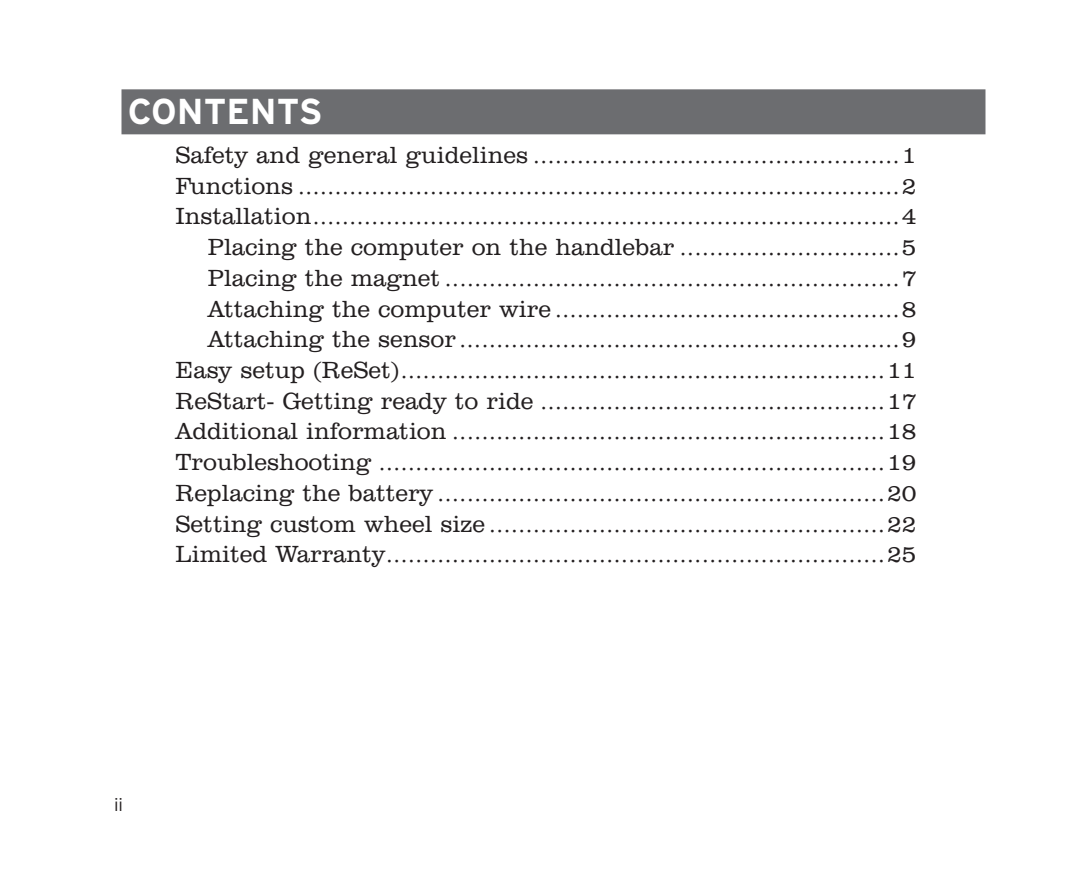
<style>
.page{position:relative;width:1080px;height:891px;background:#fff}
.page>*{position:absolute;margin:0;border:0;box-sizing:border-box;transform-origin:0 0}
.t1{font:700 36px "Interstate";color:#fff}
.t2{font:300 24px/30.6px "Clarendon BT";color:#231f20;text-align:right}
.t3{font:300 18px "Interstate";color:#231f20}
</style>
<div class="page">
<div style="left:122px;top:89px;width:864px;height:45px;background:#6c6d70"></div>
<h1 class="t1" style="left:128px;top:91px;width:49px">CONTENTS</h1>
<p class="t2" style="left:176px;top:139px;width:743px">Safety and general guidelines ..................................................1<br>Functions ..................................................................................2<br>Installation................................................................................4<br>Placing the computer on the handlebar ..............................5<br>Placing the magnet ..............................................................7<br>Attaching the computer wire ...............................................8<br>Attaching the sensor ............................................................9<br>Easy setup (ReSet)..................................................................11<br>ReStart- Getting ready to ride ...............................................17<br>Additional information ...........................................................18<br>Troubleshooting .....................................................................19<br>Replacing the battery .............................................................20<br>Setting custom wheel size ......................................................22<br>Limited Warranty....................................................................25</p>
<p class="t3" style="left:114px;top:795px;width:11px">ii</p>
</div>
